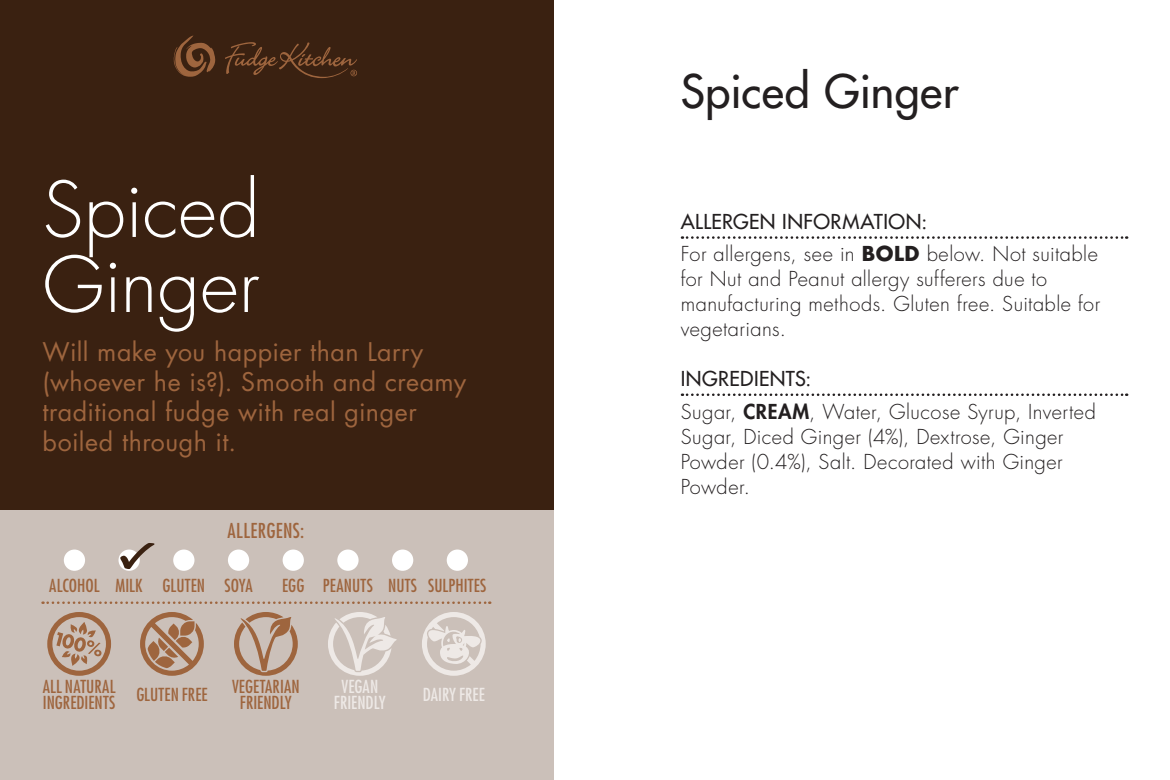
<style>
.page{position:relative;width:1170px;height:780px;background:#fff}
.page>*{position:absolute;margin:0;border:0;box-sizing:border-box;transform-origin:0 0}
.t1{font:300 75px/75px "Futura Std";color:#fff}
.t2{font:500 45px "Futura Std";letter-spacing:.01em;color:#231f20}
.t3{font:25px/30px "Futura Std";letter-spacing:.02em;color:#9e653e}
.t4{font:300 20px/25px "Futura Std";letter-spacing:.025em;color:#231f20}
.t5{font:condensed 20px "Futura Std";letter-spacing:.02em;color:#9e653e}
.t6{font:condensed 17.5px/16.2px "Futura Std";letter-spacing:.005em;color:#9e653e;text-align:center}
.t7{font:condensed 17.5px/16.2px "Futura Std";letter-spacing:.005em;color:#eee9e6;text-align:center}
.s1{font-weight:500}
.s2{font-weight:700}
.s3{font-weight:800}
</style>
<div class="page">
<div style="left:0;top:0;width:553px;height:510px;background:#3a2111"></div>
<div style="left:0;top:510px;width:553px;height:270px;background:#cbc0b9"></div>
<svg style="left:422px;top:612px;width:63px;height:63px"></svg>
<svg style="left:43px;top:601px;width:447px;height:3px"></svg>
<div style="left:64px;top:549px;width:21px;height:21px;background:#fff;border-radius:50%"></div>
<div style="left:282px;top:549px;width:22px;height:21px;background:#fff;border-radius:50%"></div>
<svg style="left:118px;top:549px;width:22px;height:21px"></svg>
<div style="left:337px;top:549px;width:21px;height:21px;background:#fff;border-radius:50%"></div>
<div style="left:173px;top:549px;width:21px;height:21px;background:#fff;border-radius:50%"></div>
<div style="left:392px;top:549px;width:21px;height:21px;background:#fff;border-radius:50%"></div>
<div style="left:228px;top:549px;width:21px;height:21px;background:#fff;border-radius:50%"></div>
<div style="left:446px;top:549px;width:22px;height:21px;background:#fff;border-radius:50%"></div>
<svg style="left:120px;top:543px;width:34px;height:26px"></svg>
<svg style="left:682px;top:236px;width:445px;height:3px"></svg>
<svg style="left:682px;top:393px;width:445px;height:3px"></svg>
<svg style="left:173px;top:35px;width:184px;height:43px"></svg>
<svg style="left:140px;top:612px;width:64px;height:63px"></svg>
<svg style="left:234px;top:612px;width:64px;height:63px"></svg>
<svg style="left:47px;top:612px;width:64px;height:63px"></svg>
<svg style="left:328px;top:612px;width:69px;height:63px"></svg>
<h1 class="t1" style="left:43px;top:174px;width:219px">Spiced<br>Ginger</h1>
<p class="t3" style="left:43px;top:337px;width:425px">Will make you happier than Larry (whoever he is?). Smooth and creamy traditional fudge with real ginger boiled through it.</p>
<p class="t5" style="left:227px;top:518px;width:78px">ALLERGENS:</p>
<p class="t6" style="left:49px;top:577px;width:205px">ALCOHOL MILK GLUTEN SOYA</p>
<p class="t6" style="left:282px;top:577px;width:206px">EGG PEANUTS NUTS SULPHITES</p>
<p class="t6" style="left:43px;top:677px;width:74px;text-align:left">ALL NATURAL<br>INGREDIENTS</p>
<p class="t7" style="left:334px;top:677px;width:53px">VEGAN<br>FRIENDLY</p>
<p class="t6" style="left:136px;top:686px;width:73px">GLUTEN FREE</p>
<p class="t6" style="left:232px;top:677px;width:69px">VEGETARIAN<br>FRIENDLY</p>
<p class="t7" style="left:422px;top:686px;width:64px">DAIRY FREE</p>
<h2 class="t2" style="left:680px;top:63px;width:279px">Spiced Ginger</h2>
<p class="t4" style="left:680px;top:206px;width:418px;line-height:32px"><span class="s1">ALLERGEN INFORMATION:<br></span>For allergens, see in <span class="s2">BOLD</span> below. Not suitable</p>
<p class="t4" style="left:680px;top:267px;width:421px">for Nut and Peanut allergy sufferers due to manufacturing methods. Gluten free. Suitable for vegetarians.</p>
<p class="t4" style="left:680px;top:363px;width:417px;line-height:32px"><span class="s1">INGREDIENTS:<br></span>Sugar, <span class="s3">CREAM</span>, Water, Glucose Syrup, Inverted</p>
<p class="t4" style="left:680px;top:424px;width:384px;text-align:justify">Sugar, Diced Ginger (4%), Dextrose, Ginger Powder (0.4%), Salt. Decorated with Ginger Powder.</p>
</div>
